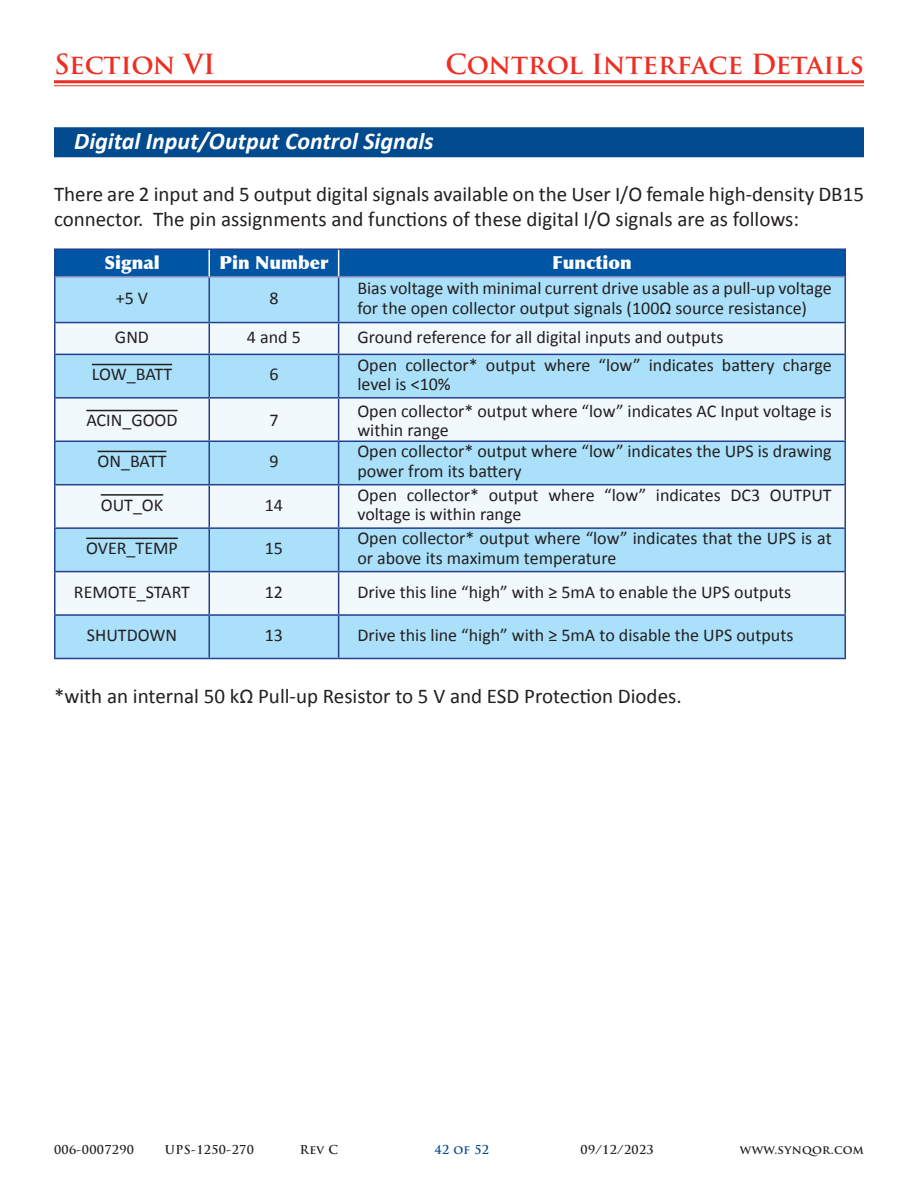
<style>
.page{position:relative;width:918px;height:1188px;background:#fff}
.page>*{position:absolute;margin:0;border:0;box-sizing:border-box;transform-origin:0 0}
.t1{font:700 27px "Trajan Pro";color:#ee2e22}
.Section_Subhead{font:italic 700 24px "Calibri";color:#fff}
.Body{font:21px/25.2px "Calibri";color:#231f20}
.cell_table_dark{font:18px/19.5px "Calibri";color:#231f20}
.cell_table_dark_center{font:18px "Calibri";color:#231f20}
.rule_above{font:18px "Calibri";color:#231f20}
.Function_Table_Head{font:900 18px "Optima";color:#fff}
.t2{font:700 12px "Trajan Pro";letter-spacing:.025em;color:#231f20}
.t3{font:700 12px "Trajan Pro";color:#004a8d}
</style>
<div class="page">
<hr style="left:54px;top:80px;width:810px;height:3px;background:#ee2e22">
<hr style="left:54px;top:85px;width:810px;height:1px;background:#ee2e22">
<div style="left:54px;top:127px;width:810px;height:30px;background:#004a8d"></div>
<div style="left:56px;top:278px;width:788px;height:380px;background:#aae0f9"></div>
<svg style="left:56px;top:323px;width:788px;height:291px;fill:#f1f9fd"></svg>
<div style="left:56px;top:250px;width:788px;height:26px;background:#0155a5"></div>
<hr style="left:54px;top:277px;width:2px;height:45px;background:#253f8e">
<hr style="left:208px;top:277px;width:2px;height:45px;background:#253f8e">
<hr style="left:338px;top:277px;width:1px;height:45px;background:#253f8e">
<hr style="left:844px;top:277px;width:2px;height:45px;background:#253f8e">
<hr style="left:54px;top:322px;width:155px;height:1px;background:#253f8e">
<hr style="left:54px;top:323px;width:2px;height:31px;background:#253f8e">
<hr style="left:209px;top:322px;width:130px;height:1px;background:#253f8e">
<hr style="left:208px;top:323px;width:2px;height:31px;background:#253f8e">
<hr style="left:339px;top:322px;width:507px;height:1px;background:#253f8e">
<hr style="left:338px;top:323px;width:1px;height:31px;background:#253f8e">
<hr style="left:844px;top:323px;width:2px;height:31px;background:#253f8e">
<hr style="left:54px;top:354px;width:155px;height:1px;background:#253f8e">
<hr style="left:54px;top:355px;width:2px;height:42px;background:#253f8e">
<hr style="left:209px;top:354px;width:130px;height:1px;background:#253f8e">
<hr style="left:208px;top:355px;width:2px;height:42px;background:#253f8e">
<hr style="left:339px;top:354px;width:507px;height:1px;background:#253f8e">
<hr style="left:338px;top:355px;width:1px;height:42px;background:#253f8e">
<hr style="left:844px;top:355px;width:2px;height:42px;background:#253f8e">
<hr style="left:54px;top:397px;width:155px;height:2px;background:#253f8e">
<hr style="left:54px;top:399px;width:2px;height:42px;background:#253f8e">
<hr style="left:209px;top:397px;width:130px;height:2px;background:#253f8e">
<hr style="left:208px;top:399px;width:2px;height:42px;background:#253f8e">
<hr style="left:339px;top:397px;width:507px;height:2px;background:#253f8e">
<hr style="left:338px;top:399px;width:1px;height:42px;background:#253f8e">
<hr style="left:844px;top:399px;width:2px;height:42px;background:#253f8e">
<hr style="left:54px;top:441px;width:155px;height:1px;background:#253f8e">
<hr style="left:54px;top:442px;width:2px;height:42px;background:#253f8e">
<hr style="left:209px;top:441px;width:130px;height:1px;background:#253f8e">
<hr style="left:208px;top:442px;width:2px;height:42px;background:#253f8e">
<hr style="left:339px;top:441px;width:507px;height:1px;background:#253f8e">
<hr style="left:338px;top:442px;width:1px;height:42px;background:#253f8e">
<hr style="left:844px;top:442px;width:2px;height:42px;background:#253f8e">
<hr style="left:54px;top:248px;width:155px;height:2px;background:#253f8e">
<hr style="left:54px;top:250px;width:2px;height:27px;background:#253f8e">
<hr style="left:209px;top:248px;width:130px;height:2px;background:#253f8e">
<hr style="left:339px;top:248px;width:507px;height:2px;background:#253f8e">
<hr style="left:844px;top:250px;width:2px;height:27px;background:#253f8e">
<hr style="left:56px;top:276px;width:153px;height:2px;background:#8688ba">
<hr style="left:209px;top:276px;width:130px;height:2px;background:#8688ba">
<hr style="left:339px;top:276px;width:505px;height:2px;background:#8688ba">
<hr style="left:54px;top:485px;width:2px;height:42px;background:#253f8e">
<hr style="left:54px;top:484px;width:155px;height:1px;background:#253f8e">
<hr style="left:209px;top:484px;width:130px;height:1px;background:#253f8e">
<hr style="left:339px;top:484px;width:507px;height:1px;background:#253f8e">
<hr style="left:208px;top:485px;width:2px;height:42px;background:#253f8e">
<hr style="left:338px;top:485px;width:1px;height:42px;background:#253f8e">
<hr style="left:844px;top:485px;width:2px;height:42px;background:#253f8e">
<hr style="left:54px;top:572px;width:2px;height:42px;background:#253f8e">
<hr style="left:208px;top:572px;width:2px;height:42px;background:#253f8e">
<hr style="left:338px;top:572px;width:1px;height:42px;background:#253f8e">
<hr style="left:844px;top:572px;width:2px;height:42px;background:#253f8e">
<hr style="left:54px;top:529px;width:2px;height:42px;background:#253f8e">
<hr style="left:54px;top:527px;width:155px;height:2px;background:#253f8e">
<hr style="left:209px;top:527px;width:130px;height:2px;background:#253f8e">
<hr style="left:339px;top:527px;width:507px;height:2px;background:#253f8e">
<hr style="left:208px;top:529px;width:2px;height:42px;background:#253f8e">
<hr style="left:338px;top:529px;width:1px;height:42px;background:#253f8e">
<hr style="left:844px;top:529px;width:2px;height:42px;background:#253f8e">
<hr style="left:54px;top:571px;width:155px;height:1px;background:#253f8e">
<hr style="left:209px;top:571px;width:130px;height:1px;background:#253f8e">
<hr style="left:339px;top:571px;width:507px;height:1px;background:#253f8e">
<hr style="left:54px;top:616px;width:2px;height:42px;background:#253f8e">
<hr style="left:54px;top:614px;width:155px;height:2px;background:#253f8e">
<hr style="left:209px;top:614px;width:130px;height:2px;background:#253f8e">
<hr style="left:339px;top:614px;width:507px;height:2px;background:#253f8e">
<hr style="left:208px;top:616px;width:2px;height:42px;background:#253f8e">
<hr style="left:338px;top:616px;width:1px;height:42px;background:#253f8e">
<hr style="left:844px;top:616px;width:2px;height:42px;background:#253f8e">
<hr style="left:54px;top:658px;width:155px;height:1px;background:#253f8e">
<hr style="left:209px;top:658px;width:130px;height:1px;background:#253f8e">
<hr style="left:339px;top:658px;width:507px;height:1px;background:#253f8e">
<hr style="left:92px;top:364px;width:80px;height:1px;background:#231f20">
<hr style="left:86px;top:410px;width:92px;height:1px;background:#231f20">
<hr style="left:98px;top:451px;width:68px;height:1px;background:#231f20">
<hr style="left:101px;top:494px;width:62px;height:2px;background:#231f20">
<hr style="left:86px;top:538px;width:92px;height:1px;background:#231f20">
<h1 class="t1" style="left:54px;top:48px;width:163px">Section VI</h1>
<h1 class="t1" style="left:445px;top:48px;width:420px">Control Interface Details</h1>
<p class="Section_Subhead" style="left:74px;top:126px;width:361px">Digital Input/Output Control Signals</p>
<p class="Body" style="left:54px;top:181px;width:812px">There are 2 input and 5 output digital signals available on the User I/O female high-density DB15 connector. The pin assignments and functions of these digital I/O signals are as follows:</p>
<p class="Function_Table_Head" style="left:104px;top:252px;width:57px">Signal</p>
<p class="Function_Table_Head" style="left:219px;top:252px;width:110px">Pin Number</p>
<p class="Function_Table_Head" style="left:552px;top:252px;width:81px">Function</p>
<p class="cell_table_dark_center" style="left:116px;top:287px;width:34px">+5 V</p>
<p class="cell_table_dark_center" style="left:269px;top:287px;width:11px">8</p>
<p class="cell_table_dark" style="left:357px;top:278px;width:476px">Bias voltage with minimal current drive usable as a pull-up voltage for the open collector output signals (100Ω source resistance)</p>
<p class="cell_table_dark_center" style="left:115px;top:326px;width:36px">GND</p>
<p class="cell_table_dark_center" style="left:247px;top:326px;width:55px">4 and 5</p>
<p class="cell_table_dark" style="left:357px;top:326px;width:368px">Ground reference for all digital inputs and outputs</p>
<p class="rule_above" style="left:92px;top:363px;width:82px">LOW_BATT</p>
<p class="cell_table_dark_center" style="left:269px;top:363px;width:11px">6</p>
<p class="cell_table_dark" style="left:357px;top:354px;width:476px">Open collector* output where “low” indicates battery charge level is &lt;10%</p>
<p class="rule_above" style="left:86px;top:409px;width:93px">ACIN_GOOD</p>
<p class="cell_table_dark_center" style="left:269px;top:409px;width:11px">7</p>
<p class="cell_table_dark" style="left:357px;top:400px;width:476px">Open collector* output where “low” indicates AC Input voltage is within range</p>
<p class="rule_above" style="left:98px;top:450px;width:70px">ON_BATT</p>
<p class="cell_table_dark_center" style="left:269px;top:450px;width:11px">9</p>
<p class="cell_table_dark" style="left:357px;top:441px;width:476px">Open collector* output where “low” indicates the UPS is drawing power from its battery</p>
<p class="rule_above" style="left:101px;top:493px;width:64px">OUT_OK</p>
<p class="cell_table_dark_center" style="left:265px;top:493px;width:20px">14</p>
<p class="cell_table_dark" style="left:357px;top:484px;width:476px">Open collector* output where “low” indicates DC3 OUTPUT voltage is within range</p>
<p class="rule_above" style="left:86px;top:537px;width:93px">OVER_TEMP</p>
<p class="cell_table_dark_center" style="left:265px;top:537px;width:20px">15</p>
<p class="cell_table_dark" style="left:357px;top:528px;width:476px">Open collector* output where “low” indicates that the UPS is at or above its maximum temperature</p>
<p class="cell_table_dark_center" style="left:74px;top:580px;width:118px">REMOTE_START</p>
<p class="cell_table_dark_center" style="left:265px;top:580px;width:20px">12</p>
<p class="cell_table_dark" style="left:357px;top:581px;width:435px">Drive this line “high” with ≥ 5mA to enable the UPS outputs</p>
<p class="cell_table_dark_center" style="left:87px;top:624px;width:92px">SHUTDOWN</p>
<p class="cell_table_dark_center" style="left:265px;top:624px;width:20px">13</p>
<p class="cell_table_dark" style="left:357px;top:624px;width:438px">Drive this line “high” with ≥ 5mA to disable the UPS outputs</p>
<p class="Body" style="left:54px;top:682px;width:629px">*with an internal 50 kΩ Pull-up Resistor to 5 V and ESD Protection Diodes.</p>
<p class="t2" style="left:54px;top:1142px;width:82px">006-0007290</p>
<p class="t2" style="left:165px;top:1142px;width:91px">UPS-1250-270</p>
<p class="t2" style="left:300px;top:1142px;width:40px">Rev C</p>
<p class="t3" style="left:435px;top:1142px;width:56px">42 of 52</p>
<p class="t2" style="left:580px;top:1142px;width:75px">09/12/2023</p>
<p class="t2" style="left:740px;top:1142px;width:126px">www.synqor.com</p>
</div>
